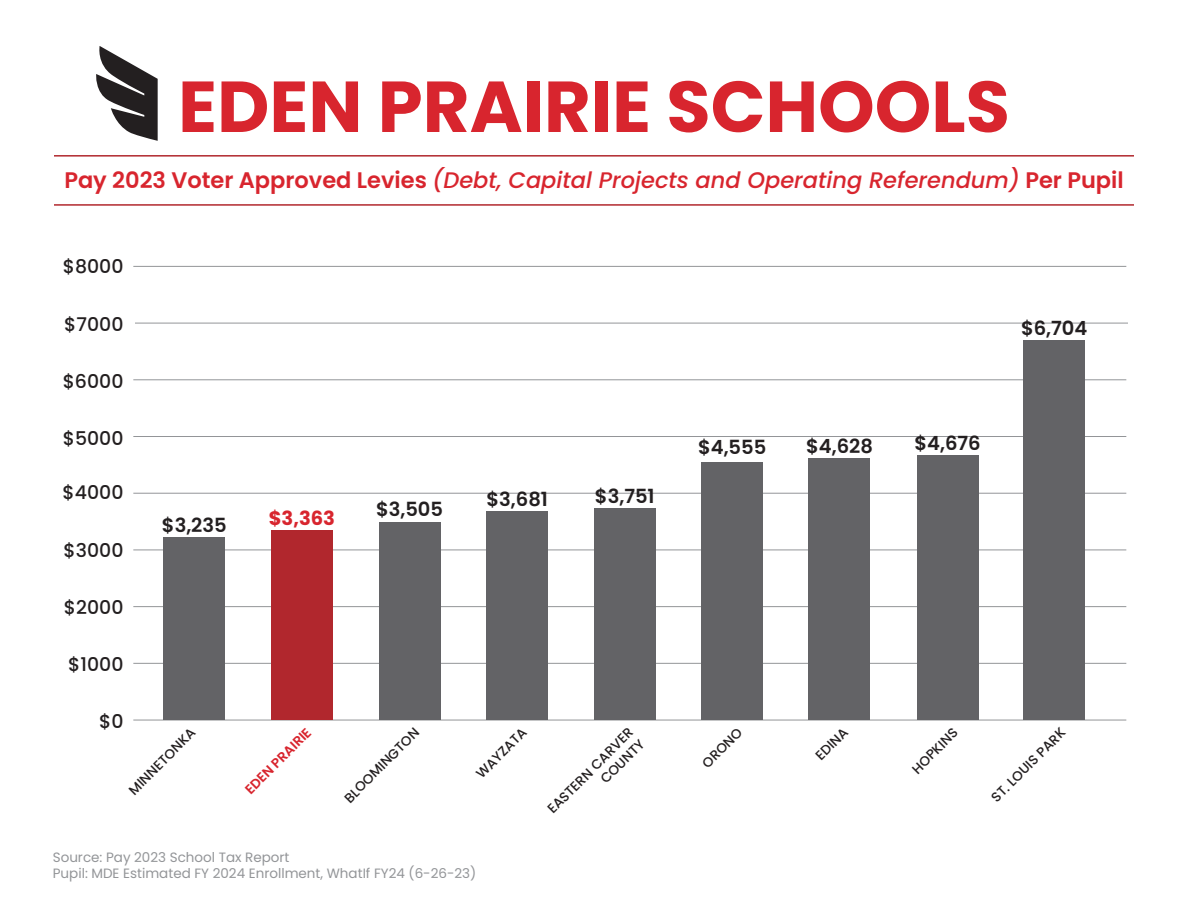
<style>
.page{position:relative;width:1188px;height:918px;background:#fff}
.page>*{position:absolute;margin:0;border:0;box-sizing:border-box;transform-origin:0 0}
.t1{font:700 72px "Poppins";color:#d8252e}
.t2{font:italic 500 22.5px "Poppins";color:#d8252e}
.t3{font:600 19.5px "Poppins";color:#231f20}
.t4{font:700 19.5px "Poppins";color:#d8252e}
.t5{font:500 18.9px "Poppins";color:#231f20}
.t6{font:13.5px "Poppins";color:#939598}
.t7{font:500 13.5px/16.2px "Poppins";color:#231f20;text-align:right}
.t8{font:600 13.5px "Poppins";color:#d8252e}
.s1{font-weight:600;font-style:normal}
</style>
<div class="page">
<hr style="left:54px;top:204px;width:1080px;height:2px;background:#b1272d">
<hr style="left:54px;top:155px;width:1080px;height:2px;background:#b1272d">
<svg style="left:96px;top:46px;width:62px;height:95px"></svg>
<hr style="left:133px;top:266px;width:993px;height:1px;background:#939598">
<hr style="left:135px;top:323px;width:993px;height:1px;background:#939598">
<hr style="left:133px;top:379px;width:993px;height:1px;background:#939598">
<hr style="left:133px;top:436px;width:993px;height:1px;background:#939598">
<hr style="left:133px;top:493px;width:993px;height:1px;background:#939598">
<hr style="left:133px;top:606px;width:993px;height:1px;background:#939598">
<hr style="left:133px;top:663px;width:993px;height:1px;background:#939598">
<hr style="left:133px;top:720px;width:993px;height:1px;background:#939598">
<hr style="left:133px;top:550px;width:993px;height:1px;background:#939598">
<div style="left:164px;top:537px;width:61px;height:183px;background:#636366"></div>
<div style="left:271px;top:530px;width:62px;height:190px;background:#b1272d"></div>
<div style="left:379px;top:522px;width:61px;height:198px;background:#636366"></div>
<div style="left:486px;top:512px;width:62px;height:208px;background:#636366"></div>
<div style="left:594px;top:508px;width:62px;height:212px;background:#636366"></div>
<div style="left:701px;top:462px;width:62px;height:258px;background:#636366"></div>
<div style="left:809px;top:458px;width:61px;height:262px;background:#636366"></div>
<div style="left:917px;top:455px;width:61px;height:265px;background:#636366"></div>
<div style="left:1023px;top:340px;width:62px;height:380px;background:#636366"></div>
<p class="t1" style="left:178px;top:65px;width:833px">EDEN PRAIRIE SCHOOLS</p>
<p class="t2" style="left:64px;top:167px;width:1061px"><span class="s1">Pay 2023 Voter Approved Levies</span> (Debt, Capital Projects and Operating Referendum) <span class="s1">Per Pupil</span></p>
<p class="t5" style="left:63px;top:255px;width:62px">$8000</p>
<p class="t5" style="left:64px;top:314px;width:61px">$7000</p>
<p class="t5" style="left:63px;top:370px;width:62px">$6000</p>
<p class="t5" style="left:63px;top:427px;width:62px">$5000</p>
<p class="t5" style="left:63px;top:481px;width:62px">$4000</p>
<p class="t5" style="left:64px;top:540px;width:61px">$3000</p>
<p class="t5" style="left:64px;top:596px;width:61px">$2000</p>
<p class="t5" style="left:68px;top:653px;width:57px">$1000</p>
<p class="t3" style="left:162px;top:514px;width:66px">$3,235</p>
<p class="t4" style="left:269px;top:506px;width:68px">$3,363</p>
<p class="t3" style="left:376px;top:497px;width:69px">$3,505</p>
<p class="t3" style="left:486px;top:488px;width:63px">$3,681</p>
<p class="t3" style="left:595px;top:484px;width:61px">$3,751</p>
<p class="t3" style="left:698px;top:436px;width:70px">$4,555</p>
<p class="t3" style="left:806px;top:435px;width:68px">$4,628</p>
<p class="t3" style="left:915px;top:432px;width:68px">$4,676</p>
<p class="t3" style="left:1021px;top:317px;width:68px">$6,704</p>
<p class="t5" style="left:99px;top:710px;width:26px">$0</p>
<p class="t7" style="left:125px;top:787px;width:89px;rotate:-45deg">MINNETONKA</p>
<p class="t8" style="left:242px;top:786px;width:89px;rotate:-45deg">EDEN PRAIRIE</p>
<p class="t7" style="left:341px;top:795px;width:101px;rotate:-45deg">BLOOMINGTON</p>
<p class="t7" style="left:473px;top:770px;width:67px;rotate:-45deg">WAYZATA</p>
<p class="t7" style="left:699px;top:760px;width:52px;rotate:-45deg">ORONO</p>
<p class="t7" style="left:812px;top:752px;width:41px;rotate:-45deg">EDINA</p>
<p class="t7" style="left:909px;top:766px;width:60px;rotate:-45deg">HOPKINS</p>
<p class="t7" style="left:988px;top:794px;width:100px;rotate:-45deg">ST. LOUIS PARK</p>
<p class="t7" style="left:544px;top:805px;width:116px;rotate:-45deg">EASTERN CARVER<br>COUNTY</p>
<p class="t6" style="left:53px;top:849px;width:238px">Source: Pay 2023 School Tax Report</p>
<p class="t6" style="left:53px;top:865px;width:425px">Pupil: MDE Estimated FY 2024 Enrollment, WhatIf FY24 (6-26-23)</p>
</div>
